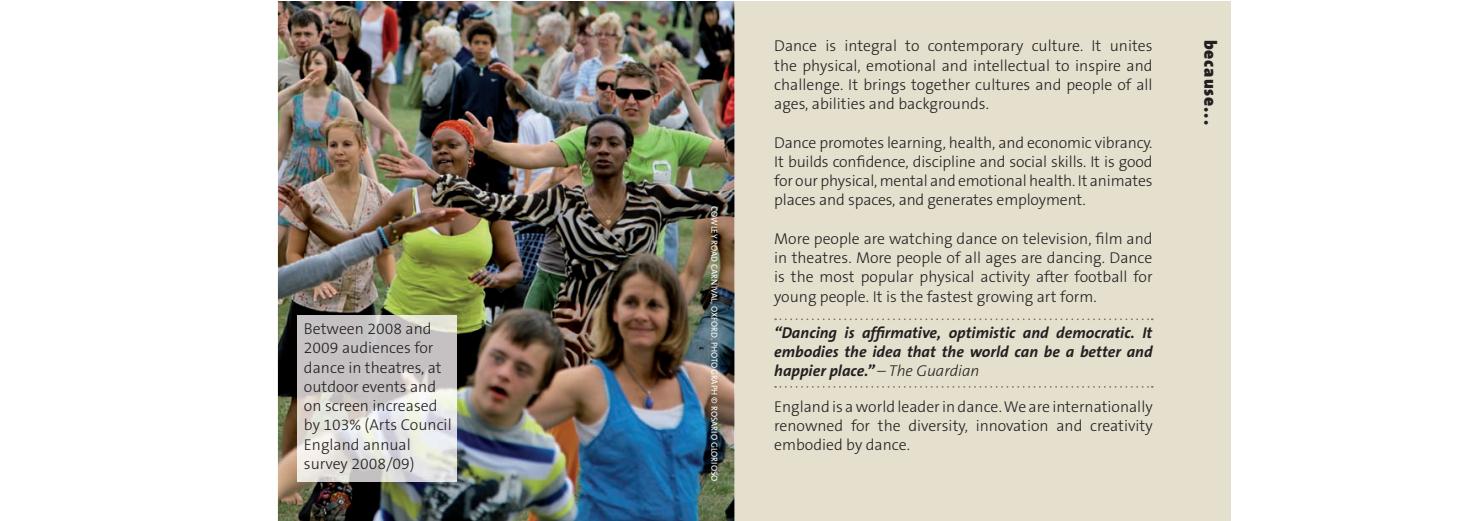
<style>
.page{position:relative;width:1469px;height:521px;background:#fff}
.page>*{position:absolute;margin:0;border:0;box-sizing:border-box;transform-origin:0 0}
.t1{font:900 17.5px "The Sans B9";letter-spacing:.05em;color:#231f20}
.t2{font:300 15.75px/19.2px "The Sans B3";color:#231f20;text-align:justify}
.t3{font:italic 700 15.75px/19.2px "The Sans B7";color:#231f20;text-align:justify}
.t4{font:8.75px "The Sans B5 Plain";color:#fff}
.s1{font-family:"The Sans B3";font-weight:300}
</style>
<div class="page">
<div style="left:735px;top:1px;width:495px;height:520px;background:#e5e0ce"></div>
<svg style="left:775px;top:318px;width:377px;height:2px"></svg>
<svg style="left:775px;top:386px;width:377px;height:2px"></svg>
<img style="left:278px;top:1px;width:456px;height:520px">
<img style="left:298px;top:315px;width:158px;height:166px">
<p class="t2" style="left:304px;top:320px;width:149px;text-align:left">Between 2008 and<br>2009 audiences for dance in theatres, at outdoor events and on screen increased by 103% (Arts Council<br>England annual survey 2008/09)</p>
<p class="t4" style="left:719px;top:206px;width:276px;rotate:90deg">COWLEY ROAD CARNIVAL, OXFORD. PHOTOGRAPH © ROSARIO GLORIOSO</p>
<p class="t2" style="left:774px;top:37px;width:380px">Dance is integral to contemporary culture. It unites the physical, emotional and intellectual to inspire and challenge. It brings together cultures and people of all ages, abilities and backgrounds.</p>
<p class="t2" style="left:774px;top:133px;width:380px">Dance promotes learning, health, and economic vibrancy.<br>It builds confidence, discipline and social skills. It is good for our physical, mental and emotional health. It animates places and spaces, and generates employment.</p>
<p class="t2" style="left:774px;top:229px;width:380px">More people are watching dance on television, film and in theatres. More people of all ages are dancing. Dance is the most popular physical activity after football for young people. It is the fastest growing art form.</p>
<p class="t3" style="left:774px;top:323px;width:380px">“Dancing is affirmative, optimistic and democratic. It embodies the idea that the world can be a better and happier place.” <span class="s1">– The Guardian</span></p>
<p class="t2" style="left:774px;top:397px;width:380px">England is a world leader in dance. We are internationally renowned for the diversity, innovation and creativity embodied by dance.</p>
<p class="t1" style="left:1219px;top:40px;width:87px;rotate:90deg">because...</p>
</div>
